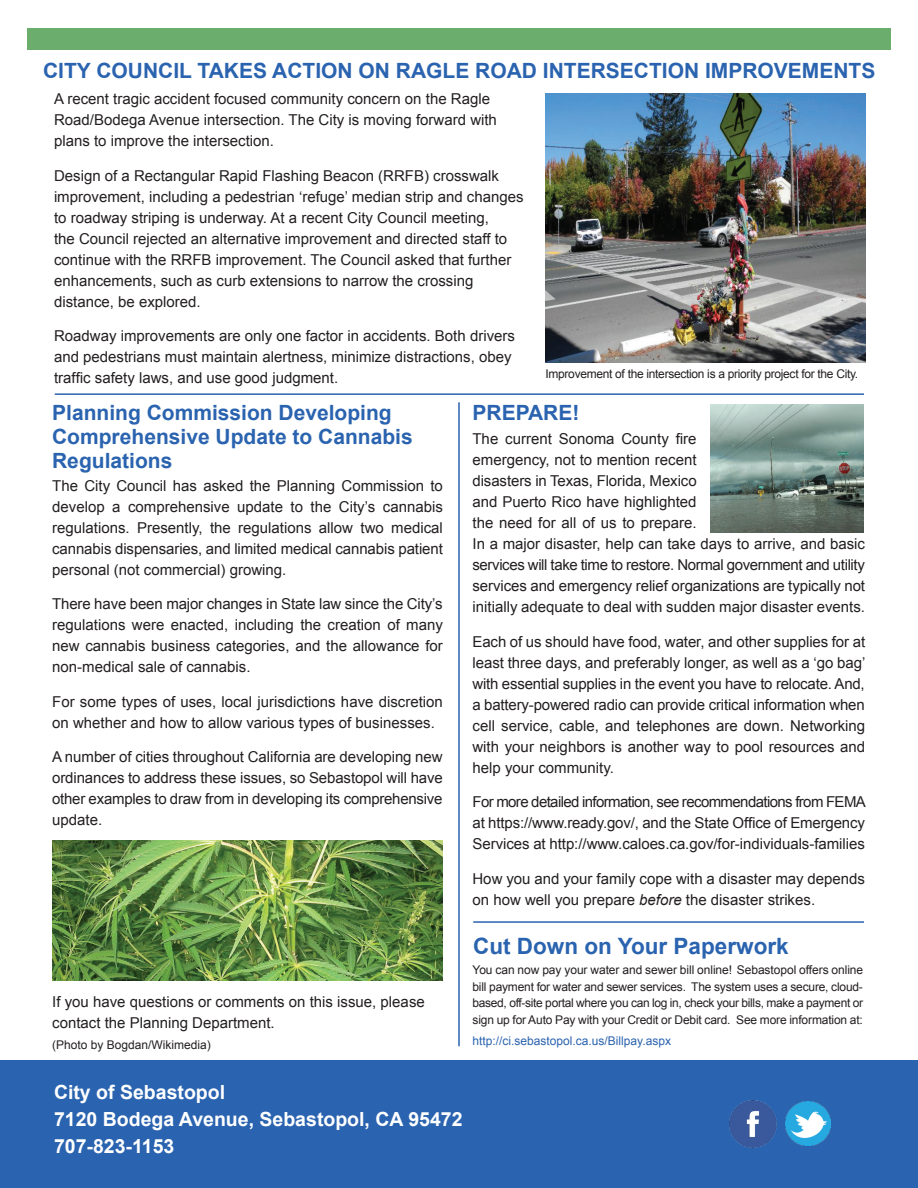
<style>
.page{position:relative;width:918px;height:1188px;background:#fff}
.page>*{position:absolute;margin:0;border:0;box-sizing:border-box;transform-origin:0 0}
.t1{font:700 22.5px "Arial";color:#2a63af}
.t2{font:700 21px/24px "Arial";color:#2a63af}
.t3{font:700 19.5px/27px "Arial";color:#fff}
.t4{font:15px/21px "Arial";color:#231f20}
.t5{font:12px/16.5px "Arial";letter-spacing:-.015em;color:#231f20;text-align:justify}
.t6{font:12px "Arial";color:#2a63af}
.s1{font-style:italic}
</style>
<div class="page">
<div style="left:0;top:1061px;width:918px;height:127px;background:#2a63af"></div>
<img style="left:729px;top:1100px;width:48px;height:48px">
<img style="left:786px;top:1101px;width:45px;height:45px">
<div style="left:28px;top:28px;width:863px;height:22px;background:#6aad6d"></div>
<hr style="left:458px;top:402px;width:2px;height:644px;background:#2a63af">
<img style="left:52px;top:840px;width:391px;height:141px">
<img style="left:710px;top:405px;width:154px;height:127px">
<hr style="left:473px;top:921px;width:391px;height:2px;background:#2a63af">
<hr style="left:55px;top:393px;width:809px;height:2px;background:#2a63af">
<img style="left:546px;top:93px;width:319px;height:270px">
<h2 class="t2" style="left:43px;top:59px;width:834px">CITY COUNCIL TAKES ACTION ON RAGLE ROAD INTERSECTION IMPROVEMENTS</h2>
<p class="t4" style="left:54px;top:89px;width:445px">A recent tragic accident focused community concern on the Ragle<br>Road/Bodega Avenue intersection. The City is moving forward with plans to improve the intersection.</p>
<p class="t4" style="left:54px;top:165px;width:471px">Design of a Rectangular Rapid Flashing Beacon (RRFB) crosswalk improvement, including a pedestrian ‘refuge’ median strip and changes to roadway striping is underway. At a recent City Council meeting,<br>the Council rejected an alternative improvement and directed staff to continue with the RRFB improvement. The Council asked that further enhancements, such as curb extensions to narrow the crossing distance, be explored.</p>
<p class="t4" style="left:54px;top:326px;width:463px">Roadway improvements are only one factor in accidents. Both drivers and pedestrians must maintain alertness, minimize distractions, obey traffic safety laws, and use good judgment.</p>
<p class="t5" style="left:546px;top:365px;width:314px">Improvement of the intersection is a priority project for the City.</p>
<h2 class="t2" style="left:52px;top:401px;width:362px">Planning Commission Developing<br>Comprehensive Update to Cannabis<br>Regulations</h2>
<h2 class="t2" style="left:473px;top:401px;width:108px">PREPARE!</h2>
<p class="t4" style="left:472px;top:428px;width:394px">The current Sonoma County fire<br>emergency, not to mention recent<br>disasters in Texas, Florida, Mexico<br>and Puerto Rico have highlighted<br>the need for all of us to prepare.<br>In a major disaster, help can take days to arrive, and basic services will take time to restore. Normal government and utility services and emergency relief organizations are typically not initially adequate to deal with sudden major disaster events.</p>
<p class="t4" style="left:472px;top:631px;width:395px;text-align:justify">Each of us should have food, water, and other supplies for at least three days, and preferably longer, as well as a ‘go bag’ with essential supplies in the event you have to relocate. And, a battery-powered radio can provide critical information when cell service, cable, and telephones are down. Networking with your neighbors is another way to pool resources and help your community.</p>
<p class="t4" style="left:472px;top:791px;width:395px;text-align:justify">For more detailed information, see recommendations from FEMA at https://www.ready.gov/, and the State Office of Emergency Services at http://www.caloes.ca.gov/for-individuals-families</p>
<p class="t4" style="left:472px;top:868px;width:394px">How you and your family cope with a disaster may depends on how well you prepare <span class="s1">before</span> the disaster strikes.</p>
<p class="t4" style="left:52px;top:475px;width:392px;text-align:justify">The City Council has asked the Planning Commission to develop a comprehensive update to the City’s cannabis regulations. Presently, the regulations allow two medical cannabis dispensaries, and limited medical cannabis patient personal (not commercial) growing.</p>
<p class="t4" style="left:52px;top:593px;width:392px;text-align:justify">There have been major changes in State law since the City’s regulations were enacted, including the creation of many new cannabis business categories, and the allowance for non-medical sale of cannabis.</p>
<p class="t4" style="left:52px;top:691px;width:392px">For some types of uses, local jurisdictions have discretion on whether and how to allow various types of businesses.</p>
<p class="t4" style="left:52px;top:746px;width:392px;text-align:justify">A number of cities throughout California are developing new ordinances to address these issues, so Sebastopol will have other examples to draw from in developing its comprehensive update.</p>
<p class="t4" style="left:52px;top:991px;width:374px">If you have questions or comments on this issue, please contact the Planning Department.</p>
<p class="t5" style="left:52px;top:1036px;width:160px">(Photo by Bogdan/Wikimedia)</p>
<h3 class="t3" style="left:54px;top:1078px;width:410px">City of Sebastopol<br>7120 Bodega Avenue, Sebastopol, CA 95472<br>707-823-1153</h3>
<h1 class="t1" style="left:473px;top:934px;width:317px">Cut Down on Your Paperwork</h1>
<p class="t5" style="left:472px;top:962px;width:392px">You can now pay your water and sewer bill online! Sebastopol offers online bill payment for water and sewer services. The system uses a secure, cloud&shy;based, off-site portal where you can log in, check your bills, make a payment or sign up for Auto Pay with your Credit or Debit card. See more information at:</p>
<p class="t6" style="left:473px;top:1034px;width:200px">http://ci.sebastopol.ca.us/Billpay.aspx</p>
</div>
